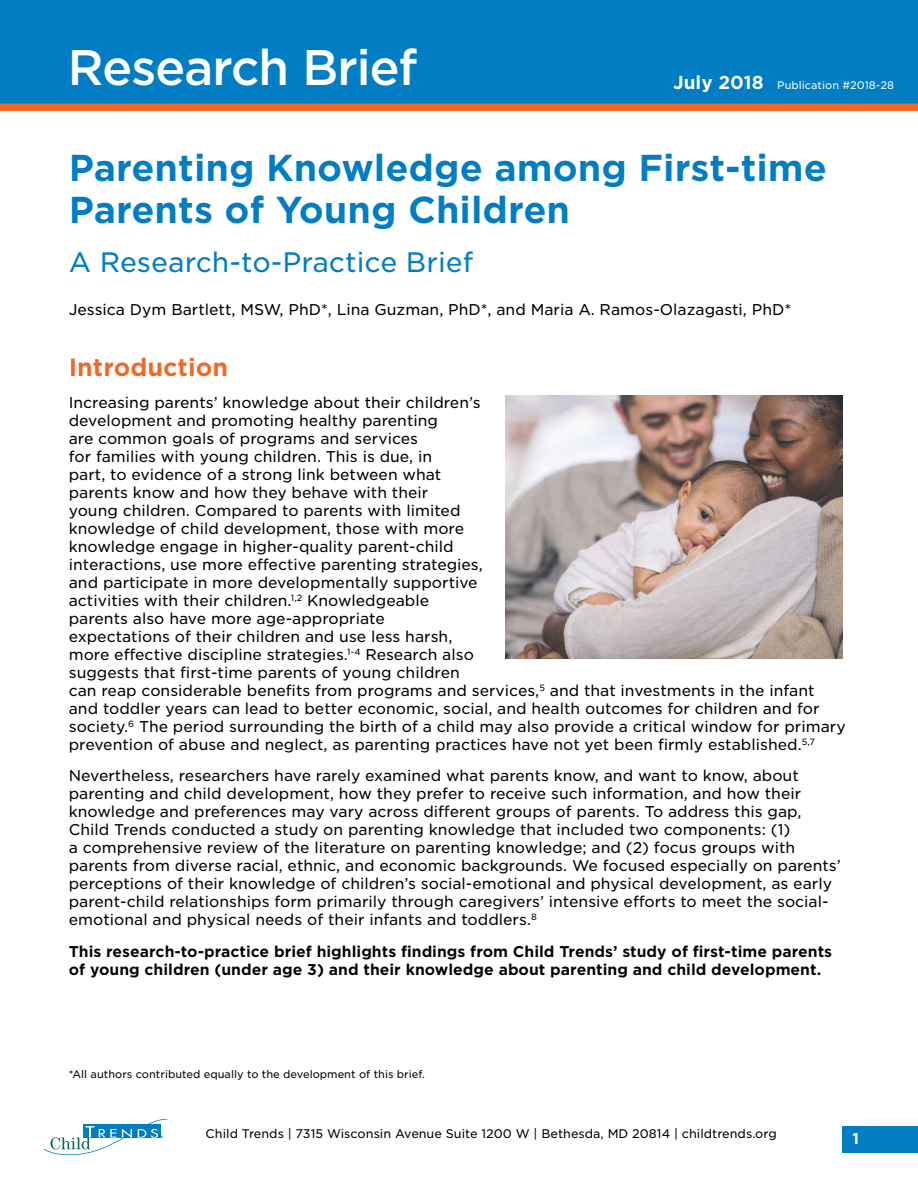
<style>
.page{position:relative;width:918px;height:1188px;background:#fff}
.page>*{position:absolute;margin:0;border:0;box-sizing:border-box;transform-origin:0 0}
.t1{font:500 48px "Gotham S Sm";letter-spacing:-.03em;color:#fff}
.t2{font:700 36px/42px "Gotham S Sm";color:#007dc3}
.t3{font:27px "Gotham S Sm";color:#007dc3}
.t4{font:25.5px "Gotham S Sm";color:#fff}
.t5{font:700 24px "Gotham S Sm";color:#f26722}
.t6{font:15px/18px "Gotham S Sm";color:#000}
.t7{font:700 15px/18px "Gotham S Sm";color:#000}
.t8{font:700 15px "Gotham S Sm";color:#fff}
.t9{font:12px "Gotham S Sm";color:#000}
.t10{font:10.5px "Gotham S Sm";color:#000}
.t11{font:10.5px "Gotham S Sm";color:#fff}
.s1{font-weight:700;font-size:18px}
</style>
<div class="page">
<svg style="left:44px;top:1119px;width:123px;height:36px"></svg>
<div style="left:842px;top:1126px;width:76px;height:27px;background:#007dc3"></div>
<div style="left:0;top:0;width:918px;height:108px;background:#007dc3"></div>
<div style="left:0;top:104px;width:918px;height:7px;background:#f26722"></div>
<img style="left:505px;top:395px;width:337px;height:264px">
<h1 class="t1" style="left:68px;top:35px;width:352px">Research Brief</h1>
<h3 class="t4" style="left:86px;top:48px;width:65px">Brief</h3>
<p class="t11" style="left:673px;top:78px;width:222px"><span class="s1">July 2018</span> Publication #2018-28</p>
<h2 class="t2" style="left:69px;top:146px;width:760px">Parenting Knowledge among First-time<br>Parents of Young Children</h2>
<h3 class="t3" style="left:69px;top:244px;width:406px">A Research-to-Practice Brief</h3>
<p class="t6" style="left:69px;top:300px;width:724px">Jessica Dym Bartlett, MSW, PhD*, Lina Guzman, PhD*, and Maria A. Ramos-Olazagasti, PhD*</p>
<h3 class="t5" style="left:69px;top:351px;width:161px">Introduction</h3>
<p class="t6" style="left:69px;top:393px;width:779px">Increasing parents’ knowledge about their children’s<br>development and promoting healthy parenting<br>are common goals of programs and services<br>for families with young children. This is due, in<br>part, to evidence of a strong link between what<br>parents know and how they behave with their<br>young children. Compared to parents with limited<br>knowledge of child development, those with more<br>knowledge engage in higher-quality parent-child<br>interactions, use more effective parenting strategies,<br>and participate in more developmentally supportive<br>activities with their children.<sup>1,2</sup> Knowledgeable<br>parents also have more age-appropriate<br>expectations of their children and use less harsh,<br>more effective discipline strategies.<sup>1-4</sup> Research also<br>suggests that first-time parents of young children<br>can reap considerable benefits from programs and services,<sup>5</sup> and that investments in the infant and toddler years can lead to better economic, social, and health outcomes for children and for society.<sup>6</sup> The period surrounding the birth of a child may also provide a critical window for primary prevention of abuse and neglect, as parenting practices have not yet been firmly established.<sup>5,7</sup></p>
<p class="t6" style="left:69px;top:767px;width:774px">Nevertheless, researchers have rarely examined what parents know, and want to know, about parenting and child development, how they prefer to receive such information, and how their knowledge and preferences may vary across different groups of parents. To address this gap, Child Trends conducted a study on parenting knowledge that included two components: (1)<br>a comprehensive review of the literature on parenting knowledge; and (2) focus groups with parents from diverse racial, ethnic, and economic backgrounds. We focused especially on parents’ perceptions of their knowledge of children’s social-emotional and physical development, as early parent-child relationships form primarily through caregivers’ intensive efforts to meet the social&shy;emotional and physical needs of their infants and toddlers.<sup>8</sup></p>
<p class="t7" style="left:69px;top:942px;width:765px">This research-to-practice brief highlights findings from Child Trends’ study of first-time parents of young children (under age 3) and their knowledge about parenting and child development.</p>
<p class="t10" style="left:69px;top:1067px;width:358px">*All authors contributed equally to the development of this brief.</p>
<p class="t9" style="left:206px;top:1126px;width:573px">Child Trends | 7315 Wisconsin Avenue Suite 1200 W | Bethesda, MD 20814 | childtrends.org</p>
<p class="t8" style="left:853px;top:1129px;width:8px">1</p>
</div>
